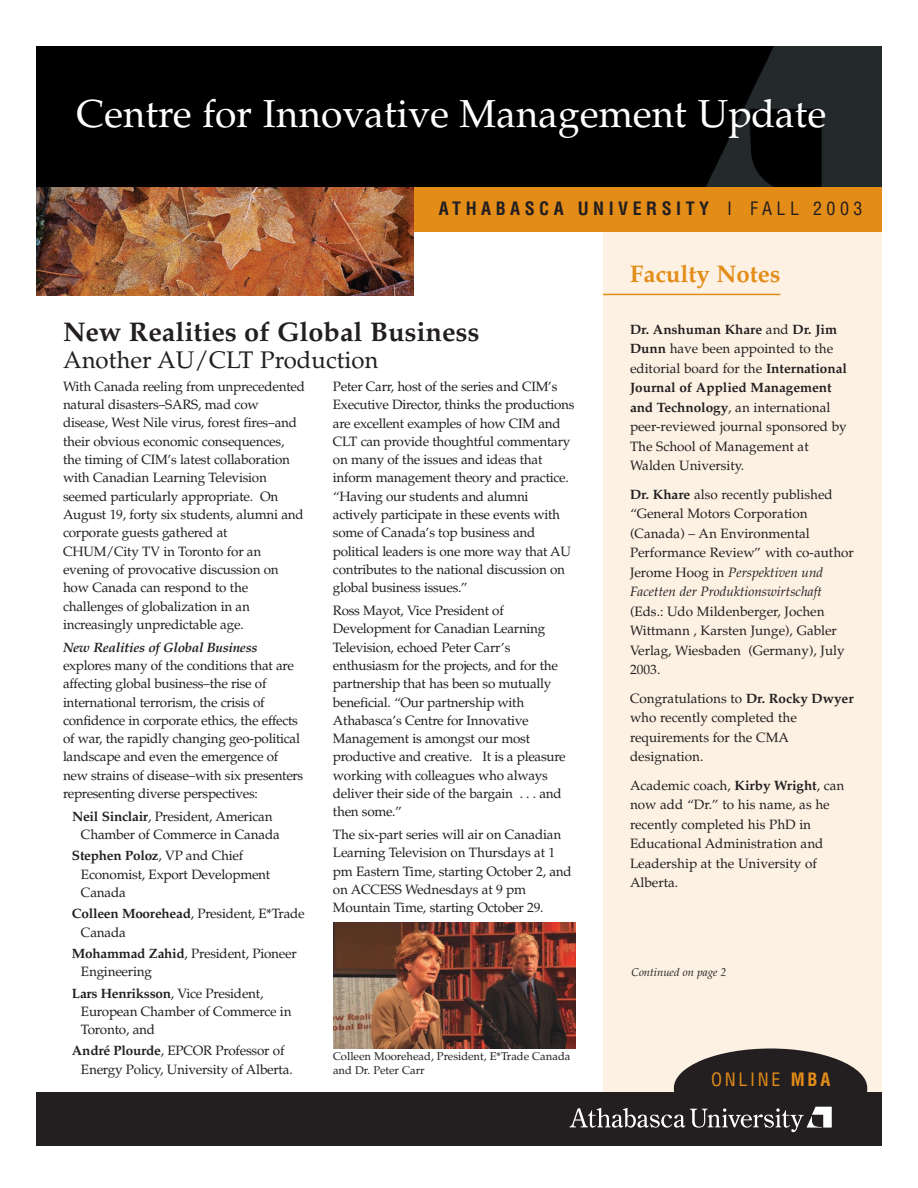
<style>
.page{position:relative;width:918px;height:1188px;background:#fff}
.page>*{position:absolute;margin:0;border:0;box-sizing:border-box;transform-origin:0 0}
.t1{font:39px "Palatino";color:#fff}
.t2{font:700 27px "Palatino";color:#231f20}
.t3{font:24px "Palatino";color:#231f20}
.t4{font:700 24px "Palatino";color:#e38c18}
.t5{font:700 condensed 18px "Helvetica";letter-spacing:.25em;color:#231f20}
.t6{font:condensed 18px "Helvetica";letter-spacing:.15em;color:#e38c18}
.t7{font:13.5px/18.3px "Palatino";letter-spacing:-.015em;color:#231f20}
.t8{font:italic 700 13.5px "Palatino";letter-spacing:-.02em;color:#231f20}
.t9{font:11.25px/13.5px "Palatino";color:#231f20}
.t10{font:italic 11.25px "Palatino";color:#231f20}
.s1{font-weight:400}
.s2{font-weight:700}
.s3{font-style:italic}
</style>
<div class="page">
<div style="left:603px;top:63px;width:279px;height:1080px;background:#fcf1e3"></div>
<hr style="left:603px;top:294px;width:177px;height:1px;background:#e38c18">
<img style="left:333px;top:922px;width:243px;height:126px">
<img style="left:36px;top:47px;width:846px;height:141px">
<div style="left:414px;top:188px;width:468px;height:44px;background:#e38c18"></div>
<img style="left:36px;top:188px;width:378px;height:108px">
<div style="left:36px;top:1092px;width:846px;height:54px;background:#231f20"></div>
<svg style="left:569px;top:1048px;width:298px;height:84px"></svg>
<h1 class="t1" style="left:76px;top:99px;width:751px">Centre for Innovative Management Update</h1>
<h3 class="t5" style="left:439px;top:202px;width:425px">ATHABASCA UNIVERSITY <span class="s1">I FALL 2003</span></h3>
<h2 class="t2" style="left:63px;top:321px;width:418px">New Realities of Global Business</h2>
<h3 class="t3" style="left:63px;top:350px;width:317px">Another AU/CLT Production</h3>
<p class="t7" style="left:63px;top:379px;width:244px">With Canada reeling from unprecedented natural disasters–SARS, mad cow disease, West Nile virus, forest fires–and their obvious economic consequences, the timing of CIM’s latest collaboration with Canadian Learning Television seemed particularly appropriate. On August 19, forty six students, alumni and corporate guests gathered at CHUM/City TV in Toronto for an evening of provocative discussion on how Canada can respond to the challenges of globalization in an increasingly unpredictable age.</p>
<p class="t8" style="left:63px;top:642px;width:196px">New Realities of Global Business</p>
<p class="t7" style="left:63px;top:658px;width:242px">explores many of the conditions that are affecting global business–the rise of international terrorism, the crisis of confidence in corporate ethics, the effects of war, the rapidly changing geo-political landscape and even the emergence of new strains of disease–with six presenters representing diverse perspectives:</p>
<p class="t7" style="left:81px;top:809px;width:200px;text-indent:-9px"><span class="s2">Neil Sinclair</span>, President, American<br>Chamber of Commerce in Canada</p>
<p class="t7" style="left:81px;top:848px;width:191px;text-indent:-9px"><span class="s2">Stephen Poloz</span>, VP and Chief<br>Economist, Export Development<br>Canada</p>
<p class="t7" style="left:81px;top:906px;width:225px;text-indent:-9px"><span class="s2">Colleen Moorehead</span>, President, E*Trade<br>Canada</p>
<p class="t7" style="left:81px;top:946px;width:217px;text-indent:-9px"><span class="s2">Mohammad Zahid</span>, President, Pioneer<br>Engineering</p>
<p class="t7" style="left:81px;top:985px;width:212px;text-indent:-9px"><span class="s2">Lars Henriksson</span>, Vice President,<br>European Chamber of Commerce in<br>Toronto, and</p>
<p class="t7" style="left:81px;top:1043px;width:213px;text-indent:-9px"><span class="s2">André Plourde</span>, EPCOR Professor of<br>Energy Policy, University of Alberta.</p>
<p class="t7" style="left:333px;top:379px;width:243px">Peter Carr, host of the series and CIM’s Executive Director, thinks the productions are excellent examples of how CIM and CLT can provide thoughtful commentary on many of the issues and ideas that inform management theory and practice. “Having our students and alumni actively participate in these events with some of Canada’s top business and political leaders is one more way that AU contributes to the national discussion on global business issues.”</p>
<p class="t7" style="left:333px;top:603px;width:234px">Ross Mayot, Vice President of Development for Canadian Learning Television, echoed Peter Carr’s enthusiasm for the projects, and for the partnership that has been so mutually beneficial. “Our partnership with Athabasca’s Centre for Innovative Management is amongst our most productive and creative. It is a pleasure working with colleagues who always deliver their side of the bargain . . . and then some.”</p>
<p class="t7" style="left:333px;top:827px;width:240px">The six-part series will air on Canadian Learning Television on Thursdays at 1 pm Eastern Time, starting October 2, and on ACCESS Wednesdays at 9 pm Mountain Time, starting October 29.</p>
<p class="t9" style="left:333px;top:1051px;width:239px">Colleen Moorehead, President, E*Trade Canada and Dr. Peter Carr</p>
<h3 class="t4" style="left:630px;top:264px;width:152px">Faculty Notes</h3>
<p class="t7" style="left:630px;top:321px;width:218px;line-height:19.5px"><span class="s2">Dr. Anshuman Khare</span> and <span class="s2">Dr. Jim<br>Dunn</span> have been appointed to the editorial board for the <span class="s2">International<br>Journal of Applied Management and Technology</span>, an international peer-reviewed journal sponsored by<br>The School of Management at<br>Walden University.</p>
<p class="t7" style="left:630px;top:486px;width:225px;line-height:19.5px"><span class="s2">Dr. Khare</span> also recently published “General Motors Corporation (Canada) – An Environmental Performance Review” with co-author Jerome Hoog in <span class="s3">Perspektiven und Facetten der Produktionswirtschaft</span></p>
<p class="t7" style="left:630px;top:603px;width:216px;line-height:19.5px">(Eds.: Udo Mildenberger, Jochen<br>Wittmann , Karsten Junge), Gabler<br>Verlag, Wiesbaden (Germany), July<br>2003.</p>
<p class="t7" style="left:630px;top:690px;width:225px;line-height:19.5px">Congratulations to <span class="s2">Dr. Rocky Dwyer </span>who recently completed the requirements for the CMA designation.</p>
<p class="t7" style="left:630px;top:777px;width:216px;line-height:19.5px">Academic coach, <span class="s2">Kirby Wright</span>, can now add “Dr.” to his name, as he recently completed his PhD in<br>Educational Administration and<br>Leadership at the University of<br>Alberta.</p>
<p class="t10" style="left:632px;top:967px;width:96px">Continued on page 2</p>
<h3 class="t6" style="left:711px;top:1072px;width:121px">ONLINE <span class="s2">MBA</span></h3>
</div>
